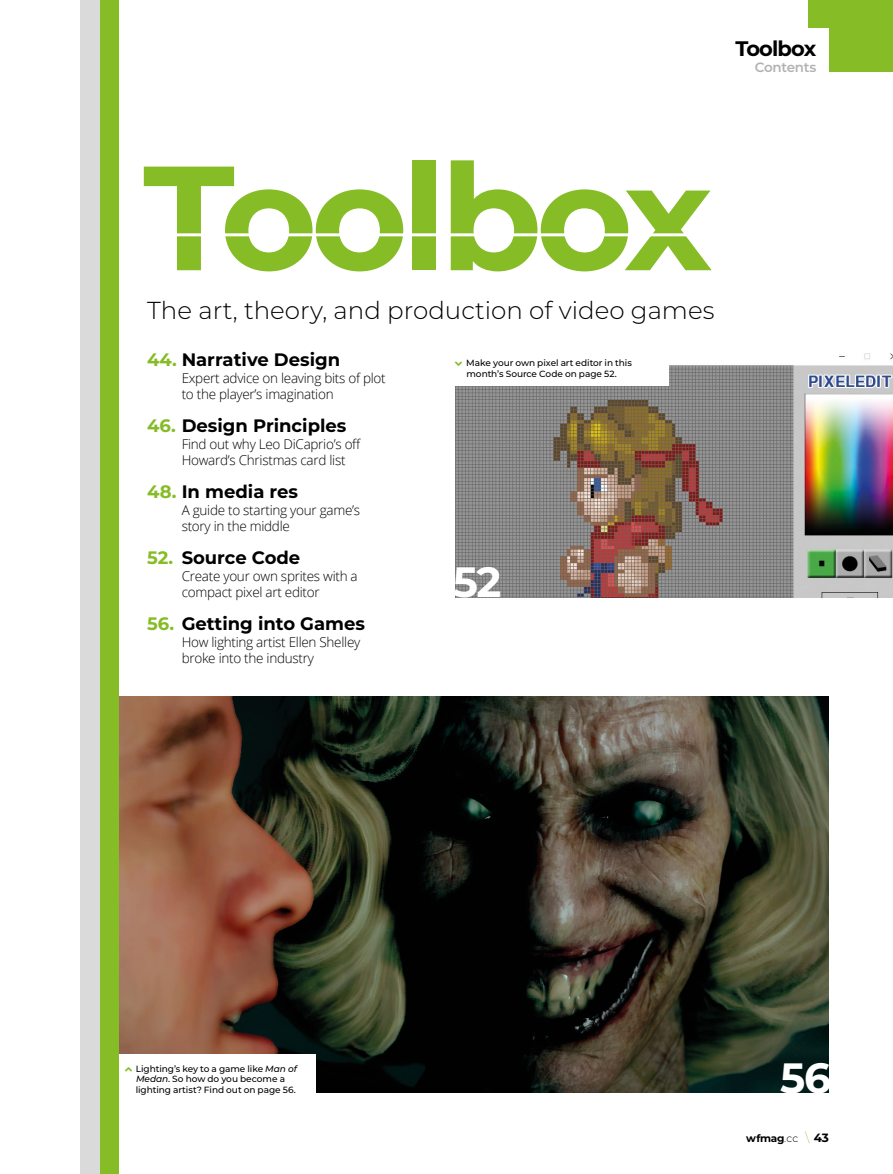
<style>
.page{position:relative;width:893px;height:1174px;background:#fff}
.page>*{position:absolute;margin:0;border:0;box-sizing:border-box;transform-origin:0 0}
.t1{font:700 148.05px "Montserrat";letter-spacing:-.04em;color:#86bc25}
.t2{font:700 42.3px "Montserrat";color:#fff}
.t3{font:300 24.6px "Montserrat";color:#000}
.t4{font:700 21px "Montserrat";letter-spacing:-.04em;color:#000}
.t5{font:700 18px "Montserrat";color:#000}
.t6{font:300 13.5px/16.5px "Open Sans";letter-spacing:-.02em;color:#000}
.t7{font:600 13.5px "Montserrat";letter-spacing:-.02em;color:#b3b2b2}
.t8{font:700 10.5px "Montserrat";letter-spacing:-.02em;color:#000}
.t9{font:500 9px/10.5px "Montserrat";letter-spacing:-.005em;color:#000}
.s1{color:#86bc25}
.s2{font-style:italic}
.s3{font-weight:300}
.s4{font-weight:200;font-size:12.9px;color:#86bc25}
.s5{font-size:12px}
</style>
<div class="page">
<img style="left:119px;top:696px;width:710px;height:396px">
<div style="left:118px;top:1054px;width:198px;height:57px;background:#fff"></div>
<img style="left:456px;top:353px;width:437px;height:244px">
<div style="left:99px;top:0;width:20px;height:1174px;background:#86bc25"></div>
<div style="left:81px;top:0;width:19px;height:1174px;background:#dadada"></div>
<div style="left:449px;top:349px;width:219px;height:36px;background:#fff"></div>
<div style="left:808px;top:0;width:85px;height:72px;background:#86bc25"></div>
<div style="left:725px;top:29px;width:104px;height:57px;background:#fff"></div>
<h3 class="t4" style="left:735px;top:33px;width:82px">Toolbox</h3>
<p class="t7" style="left:755px;top:58px;width:63px">Contents</p>
<h1 class="t1" style="left:143px;top:111px;width:570px">Toolbox</h1>
<h3 class="t3" style="left:147px;top:293px;width:569px">The art, theory, and production of video games</h3>
<h3 class="t5" style="left:147px;top:347px;width:195px"><span class="s1">44.</span> Narrative Design</h3>
<p class="t6" style="left:182px;top:369px;width:206px">Expert advice on leaving bits of plot to the player’s imagination</p>
<h3 class="t5" style="left:147px;top:413px;width:201px"><span class="s1">46.</span> Design Principles</h3>
<p class="t6" style="left:182px;top:435px;width:181px">Find out why Leo DiCaprio’s off<br>Howard’s Christmas card list</p>
<h3 class="t5" style="left:147px;top:479px;width:152px"><span class="s1">48.</span> In media res</h3>
<p class="t6" style="left:182px;top:501px;width:180px">A guide to starting your game’s story in the middle</p>
<h3 class="t5" style="left:147px;top:545px;width:155px"><span class="s1">52.</span> Source Code</h3>
<p class="t6" style="left:182px;top:567px;width:178px">Create your own sprites with a compact pixel art editor</p>
<h3 class="t5" style="left:147px;top:611px;width:219px"><span class="s1">56.</span> Getting into Games</h3>
<p class="t6" style="left:182px;top:633px;width:180px">How lighting artist Ellen Shelley broke into the industry</p>
<p class="t9" style="left:466px;top:357px;width:167px">Make your own pixel art editor in this month’s Source Code on page 52.</p>
<h2 class="t2" style="left:453px;top:552px;width:50px">52</h2>
<p class="t9" style="left:136px;top:1062px;width:163px">Lighting’s key to a game like <span class="s2">Man of<br>Medan</span>. So how do you become a lighting artist? Find out on page 56.</p>
<h2 class="t2" style="left:780px;top:1047px;width:52px">56</h2>
<p class="t8" style="left:746px;top:1130px;width:84px">wfmag<span class="s3">.cc</span> <span class="s4">\</span> <span class="s5">43</span></p>
</div>
